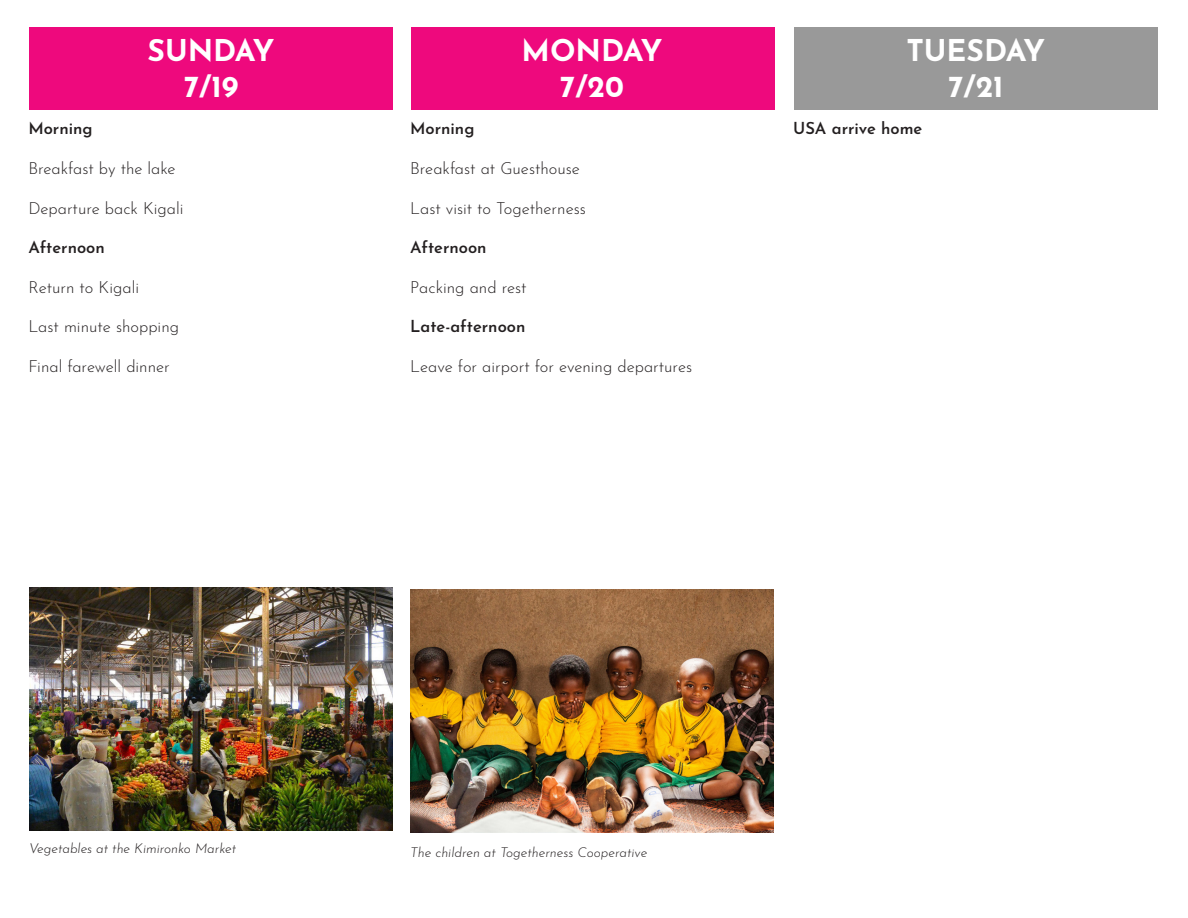
<style>
.page{position:relative;width:1188px;height:918px;background:#fff}
.page>*{position:absolute;margin:0;border:0;box-sizing:border-box;transform-origin:0 0}
.t1{font:700 30px "Josefin Sans";color:#fff}
.t2{font:300 16.5px "Josefin Sans";color:#231f20}
.t3{font:600 16.5px "Josefin Sans";color:#231f20}
.t4{font:italic 300 13.5px "Josefin Sans";color:#231f20}
</style>
<div class="page">
<div style="left:411px;top:27px;width:364px;height:82px;background:#ee097d"></div>
<div style="left:794px;top:27px;width:364px;height:82px;background:#999"></div>
<div style="left:29px;top:27px;width:364px;height:82px;background:#ee097d"></div>
<img style="left:29px;top:588px;width:364px;height:242px">
<img style="left:410px;top:590px;width:364px;height:242px">
<p class="t1" style="left:148px;top:24px;width:128px">SUNDAY</p>
<p class="t1" style="left:184px;top:60px;width:56px">7/19</p>
<p class="t3" style="left:28px;top:115px;width:66px">Morning</p>
<p class="t2" style="left:28px;top:155px;width:149px">Breakfast by the lake</p>
<p class="t2" style="left:28px;top:195px;width:157px">Departure back Kigali</p>
<p class="t3" style="left:28px;top:233px;width:78px">Afternoon</p>
<p class="t2" style="left:28px;top:274px;width:112px">Return to Kigali</p>
<p class="t2" style="left:28px;top:314px;width:152px">Last minute shopping</p>
<p class="t2" style="left:28px;top:353px;width:143px">Final farewell dinner</p>
<p class="t1" style="left:522px;top:24px;width:142px">MONDAY</p>
<p class="t1" style="left:560px;top:60px;width:66px">7/20</p>
<p class="t3" style="left:410px;top:115px;width:66px">Morning</p>
<p class="t2" style="left:410px;top:155px;width:171px">Breakfast at Guesthouse</p>
<p class="t2" style="left:410px;top:195px;width:177px">Last visit to Togetherness</p>
<p class="t3" style="left:410px;top:233px;width:78px">Afternoon</p>
<p class="t2" style="left:410px;top:274px;width:118px">Packing and rest</p>
<p class="t3" style="left:410px;top:313px;width:117px">Late-afternoon</p>
<p class="t2" style="left:410px;top:353px;width:283px">Leave for airport for evening departures</p>
<p class="t1" style="left:906px;top:24px;width:140px">TUESDAY</p>
<p class="t1" style="left:948px;top:60px;width:57px">7/21</p>
<p class="t3" style="left:793px;top:115px;width:131px">USA arrive home</p>
<p class="t4" style="left:29px;top:837px;width:209px">Vegetables at the Kimironko Market</p>
<p class="t4" style="left:410px;top:841px;width:239px">The children at Togetherness Cooperative</p>
</div>
